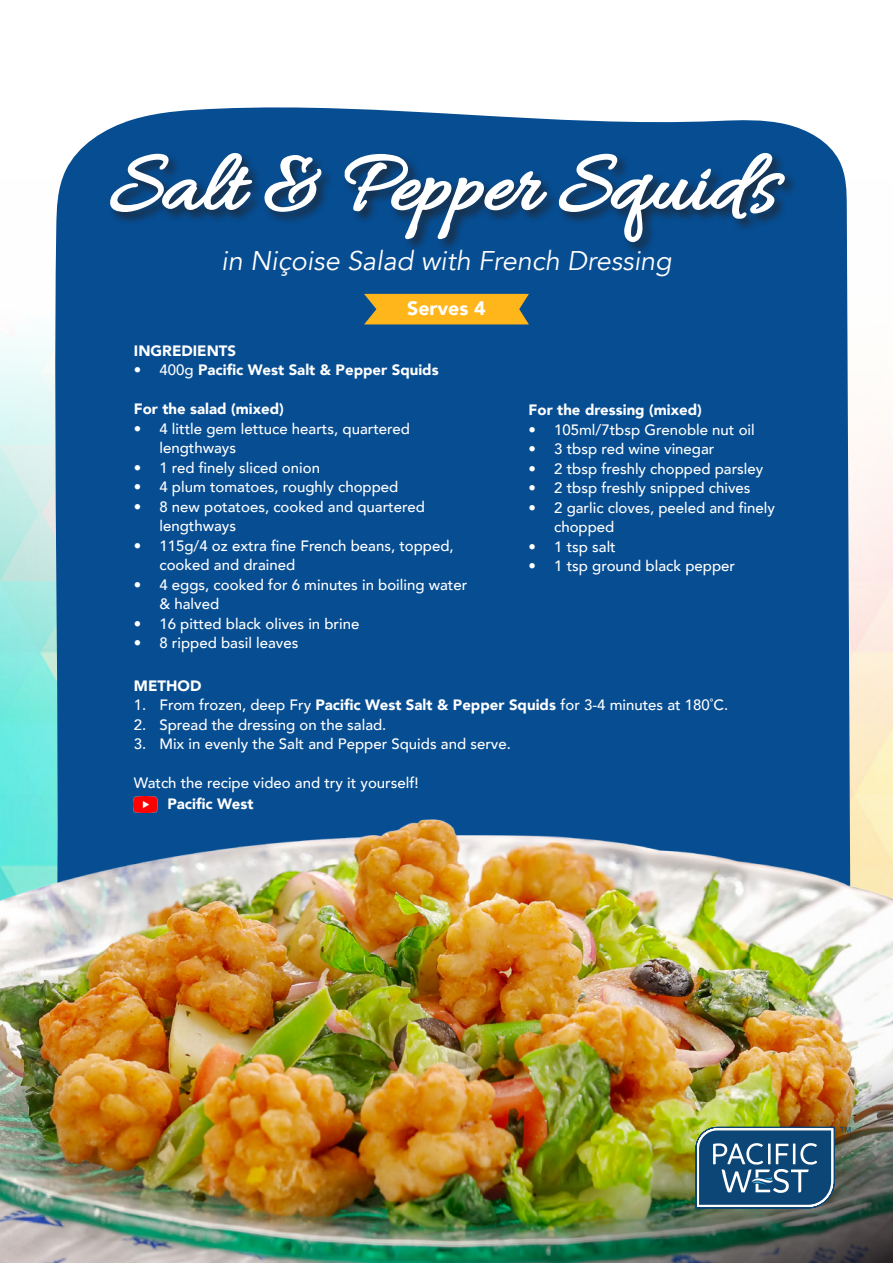
<style>
.page{position:relative;width:893px;height:1263px;background:#fff}
.page>*{position:absolute;margin:0;border:0;box-sizing:border-box;transform-origin:0 0}
.t1{font:88.05px "Allura";color:#fff}
.t2{font:italic 27px "Avenir";color:#fff}
.t3{font:900 19.5px "Avenir";color:#fff}
.t4{font:500 15px/19.5px "Avenir";color:#fff}
.t5{font:900 15px "Avenir";color:#fff}
.s1{font-weight:500}
.s2{font-weight:900}
</style>
<div class="page">
<img style="left:0;top:337px;width:893px;height:353px">
<div style="left:53px;top:107px;width:798px;height:583px;background:#064d92"></div>
<img style="left:0;top:690px;width:893px;height:275px">
<img style="left:0;top:965px;width:893px;height:298px">
<div style="left:108px;top:151px;width:691px;height:104px;background:#231f20;opacity:.75"></div>
<svg style="left:109px;top:152px;width:145px;height:109px;background:#326699"></svg>
<svg style="left:263px;top:153px;width:60px;height:61px"></svg>
<svg style="left:343px;top:153px;width:205px;height:88px"></svg>
<svg style="left:557px;top:152px;width:230px;height:108px;background:#33679a"></svg>
<svg style="left:364px;top:294px;width:165px;height:30px;background:#edae23"></svg>
<img style="left:134px;top:796px;width:25px;height:16px">
<svg style="left:695px;top:1127px;width:155px;height:81px;background:#416a8a"></svg>
<p class="t1" style="left:110px;top:136px;width:668px">Salt &amp; Pepper Squids</p>
<p class="t2" style="left:221px;top:244px;width:452px">in Niçoise Salad with French Dressing</p>
<p class="t3" style="left:407px;top:291px;width:80px">Serves 4</p>
<p class="t5" style="left:134px;top:338px;width:104px">INGREDIENTS</p>
<p class="t5" style="left:134px;top:357px;width:306px"><span class="s1">• 400g</span> Pacific West Salt &amp; Pepper Squids</p>
<p class="t5" style="left:134px;top:396px;width:151px">For the salad (mixed)</p>
<p class="t4" style="left:159px;top:418px;width:252px;text-indent:-26px">• 4 little gem lettuce hearts, quartered lengthways</p>
<p class="t4" style="left:134px;top:457px;width:188px">• 1 red finely sliced onion</p>
<p class="t4" style="left:134px;top:476px;width:266px">• 4 plum tomatoes, roughly chopped</p>
<p class="t4" style="left:159px;top:496px;width:267px;text-indent:-26px">• 8 new potatoes, cooked and quartered lengthways</p>
<p class="t4" style="left:159px;top:535px;width:296px;text-indent:-26px">• 115g/4 oz extra fine French beans, topped, cooked and drained</p>
<p class="t4" style="left:159px;top:574px;width:309px;text-indent:-26px">• 4 eggs, cooked for 6 minutes in boiling water &amp; halved</p>
<p class="t4" style="left:134px;top:613px;width:227px">• 16 pitted black olives in brine</p>
<p class="t4" style="left:134px;top:632px;width:166px">• 8 ripped basil leaves</p>
<p class="t5" style="left:529px;top:397px;width:175px">For the dressing (mixed)</p>
<p class="t4" style="left:529px;top:419px;width:228px">• 105ml/7tbsp Grenoble nut oil</p>
<p class="t4" style="left:529px;top:438px;width:187px">• 3 tbsp red wine vinegar</p>
<p class="t4" style="left:529px;top:458px;width:236px">• 2 tbsp freshly chopped parsley</p>
<p class="t4" style="left:529px;top:477px;width:223px">• 2 tbsp freshly snipped chives</p>
<p class="t4" style="left:554px;top:497px;width:222px;text-indent:-26px">• 2 garlic cloves, peeled and finely chopped</p>
<p class="t4" style="left:529px;top:536px;width:89px">• 1 tsp salt</p>
<p class="t4" style="left:529px;top:555px;width:208px">• 1 tsp ground black pepper</p>
<p class="t5" style="left:134px;top:673px;width:69px">METHOD</p>
<p class="t4" style="left:134px;top:695px;width:596px">1. From frozen, deep Fry <span class="s2">Pacific West Salt &amp; Pepper Squids</span> for 3-4 minutes at 180˚C.</p>
<p class="t4" style="left:134px;top:714px;width:254px">2. Spread the dressing on the salad.</p>
<p class="t4" style="left:134px;top:734px;width:378px">3. Mix in evenly the Salt and Pepper Squids and serve.</p>
<p class="t4" style="left:134px;top:773px;width:286px">Watch the recipe video and try it yourself!</p>
<p class="t5" style="left:167px;top:791px;width:88px">Pacific West</p>
</div>
